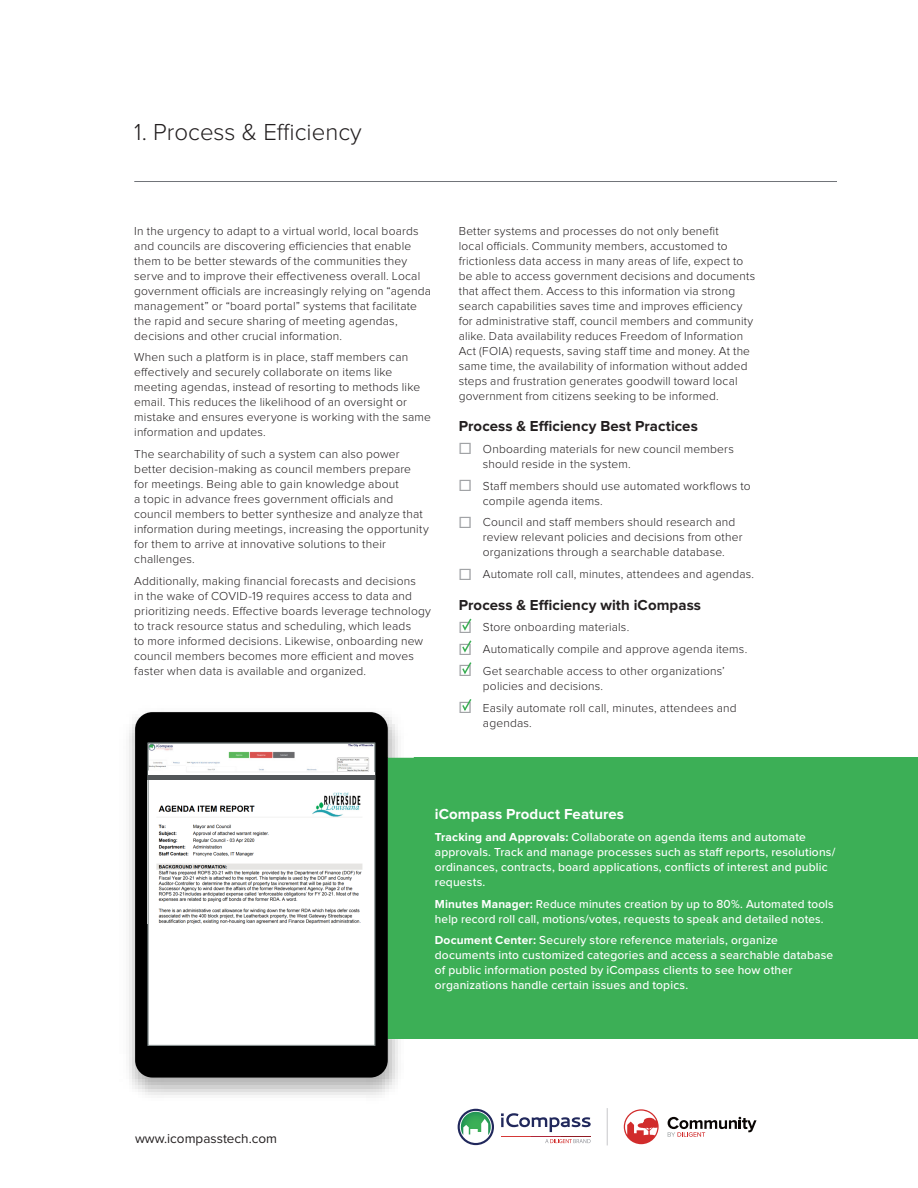
<style>
.page{position:relative;width:918px;height:1188px;background:#fff}
.page>*{position:absolute;margin:0;border:0;box-sizing:border-box;transform-origin:0 0}
.t1{font:300 24px "Proxima Nova";color:#231f20}
.t2{font:700 15px "Proxima Nova";letter-spacing:.005em;color:#231f20}
.t3{font:700 15px "Proxima Nova";letter-spacing:.005em;color:#fff}
.t4{font:13.5px "Proxima Nova";color:#231f20}
.t5{font:300 12px/15px "Proxima Nova";letter-spacing:.015em;color:#231f20}
.t6{font:500 12px/15px "Proxima Nova";letter-spacing:.015em;color:#fff}
.s1{font-weight:500;font-size:19.5px;color:#a1a3a6}
.s2{font-weight:700}
</style>
<div class="page">
<hr style="left:134px;top:181px;width:703px;height:1px;background:#707378">
<div style="left:388px;top:758px;width:530px;height:281px;background:#3caf56"></div>
<img style="left:129px;top:711px;width:285px;height:384px">
<svg style="left:135px;top:712px;width:253px;height:366px;background:#070808"></svg>
<div style="left:148px;top:743px;width:227px;height:302px;background:#fff"></div>
<img style="left:150px;top:745px;width:223px;height:26px">
<img style="left:156px;top:792px;width:207px;height:131px">
<div style="left:148px;top:743px;width:227px;height:302px;border:1px solid #758080"></div>
<svg style="left:148px;top:771px;width:227px;height:4px"></svg>
<div style="left:148px;top:775px;width:227px;height:5px;background:#525659"></div>
<svg style="left:462px;top:618px;width:10px;height:13px"></svg>
<svg style="left:462px;top:640px;width:10px;height:13px"></svg>
<svg style="left:462px;top:662px;width:10px;height:13px"></svg>
<svg style="left:462px;top:699px;width:10px;height:12px"></svg>
<hr style="left:501px;top:1136px;width:30px;height:1px;background:#d53837">
<hr style="left:531px;top:1136px;width:30px;height:1px;background:#ae2639">
<hr style="left:561px;top:1136px;width:30px;height:1px;background:#901b24">
<svg style="left:458px;top:1109px;width:36px;height:36px"></svg>
<svg style="left:501px;top:1113px;width:90px;height:19px"></svg>
<svg style="left:545px;top:1139px;width:46px;height:4px"></svg>
<svg style="left:668px;top:1117px;width:89px;height:20px"></svg>
<svg style="left:624px;top:1109px;width:35px;height:35px"></svg>
<hr style="left:607px;top:1108px;width:1px;height:37px;background:#c7c8ca">
<p class="t1" style="left:134px;top:119px;width:229px">1. Process &amp; Efficiency</p>
<p class="t5" style="left:134px;top:223px;width:298px">In the urgency to adapt to a virtual world, local boards and councils are discovering efficiencies that enable them to be better stewards of the communities they serve and to improve their effectiveness overall. Local government officials are increasingly relying on “agenda management” or “board portal” systems that facilitate the rapid and secure sharing of meeting agendas, decisions and other crucial information.</p>
<p class="t5" style="left:134px;top:350px;width:298px">When such a platform is in place, staff members can effectively and securely collaborate on items like meeting agendas, instead of resorting to methods like email. This reduces the likelihood of an oversight or mistake and ensures everyone is working with the same information and updates.</p>
<p class="t5" style="left:134px;top:447px;width:296px">The searchability of such a system can also power better decision-making as council members prepare<br>for meetings. Being able to gain knowledge about<br>a topic in advance frees government officials and council members to better synthesize and analyze that information during meetings, increasing the opportunity for them to arrive at innovative solutions to their challenges.</p>
<p class="t5" style="left:134px;top:574px;width:298px">Additionally, making financial forecasts and decisions<br>in the wake of COVID-19 requires access to data and prioritizing needs. Effective boards leverage technology to track resource status and scheduling, which leads<br>to more informed decisions. Likewise, onboarding new council members becomes more efficient and moves faster when data is available and organized.</p>
<p class="t5" style="left:459px;top:223px;width:298px">Better systems and processes do not only benefit<br>local officials. Community members, accustomed to frictionless data access in many areas of life, expect to be able to access government decisions and documents that affect them. Access to this information via strong search capabilities saves time and improves efficiency for administrative staff, council members and community alike. Data availability reduces Freedom of Information Act (FOIA) requests, saving staff time and money. At the same time, the availability of information without added steps and frustration generates goodwill toward local government from citizens seeking to be informed.</p>
<p class="t2" style="left:459px;top:418px;width:241px">Process &amp; Efficiency Best Practices</p>
<p class="t5" style="left:483px;top:442px;width:252px;text-indent:-24px"><span class="s1">☐</span> Onboarding materials for new council members should reside in the system.</p>
<p class="t5" style="left:483px;top:478px;width:269px;text-indent:-24px"><span class="s1">☐</span> Staff members should use automated workflows to compile agenda items.</p>
<p class="t5" style="left:483px;top:515px;width:261px;text-indent:-24px"><span class="s1">☐</span> Council and staff members should research and review relevant policies and decisions from other organizations through a searchable database.</p>
<p class="t5" style="left:459px;top:567px;width:297px"><span class="s1">☐</span> Automate roll call, minutes, attendees and agendas.</p>
<p class="t2" style="left:459px;top:596px;width:244px">Process &amp; Efficiency with iCompass</p>
<p class="t5" style="left:459px;top:620px;width:172px"><span class="s1">☐</span> Store onboarding materials.</p>
<p class="t5" style="left:459px;top:642px;width:290px"><span class="s1">☐</span> Automatically compile and approve agenda items.</p>
<p class="t5" style="left:483px;top:664px;width:243px;text-indent:-24px"><span class="s1">☐</span> Get searchable access to other organizations’ policies and decisions.</p>
<p class="t5" style="left:483px;top:700px;width:255px;text-indent:-24px"><span class="s1">☐</span> Easily automate roll call, minutes, attendees and agendas.</p>
<p class="t4" style="left:135px;top:1128px;width:144px">www.icompasstech.com</p>
<p class="t3" style="left:435px;top:806px;width:191px">iCompass Product Features</p>
<p class="t6" style="left:435px;top:830px;width:402px"><span class="s2">Tracking and Approvals:</span> Collaborate on agenda items and automate approvals. Track and manage processes such as staff reports, resolutions/ ordinances, contracts, board applications, conflicts of interest and public requests.</p>
<p class="t6" style="left:435px;top:896px;width:400px"><span class="s2">Minutes Manager:</span> Reduce minutes creation by up to 80%. Automated tools help record roll call, motions/votes, requests to speak and detailed notes.</p>
<p class="t6" style="left:435px;top:933px;width:400px"><span class="s2">Document Center:</span> Securely store reference materials, organize documents into customized categories and access a searchable database of public information posted by iCompass clients to see how other organizations handle certain issues and topics.</p>
</div>
